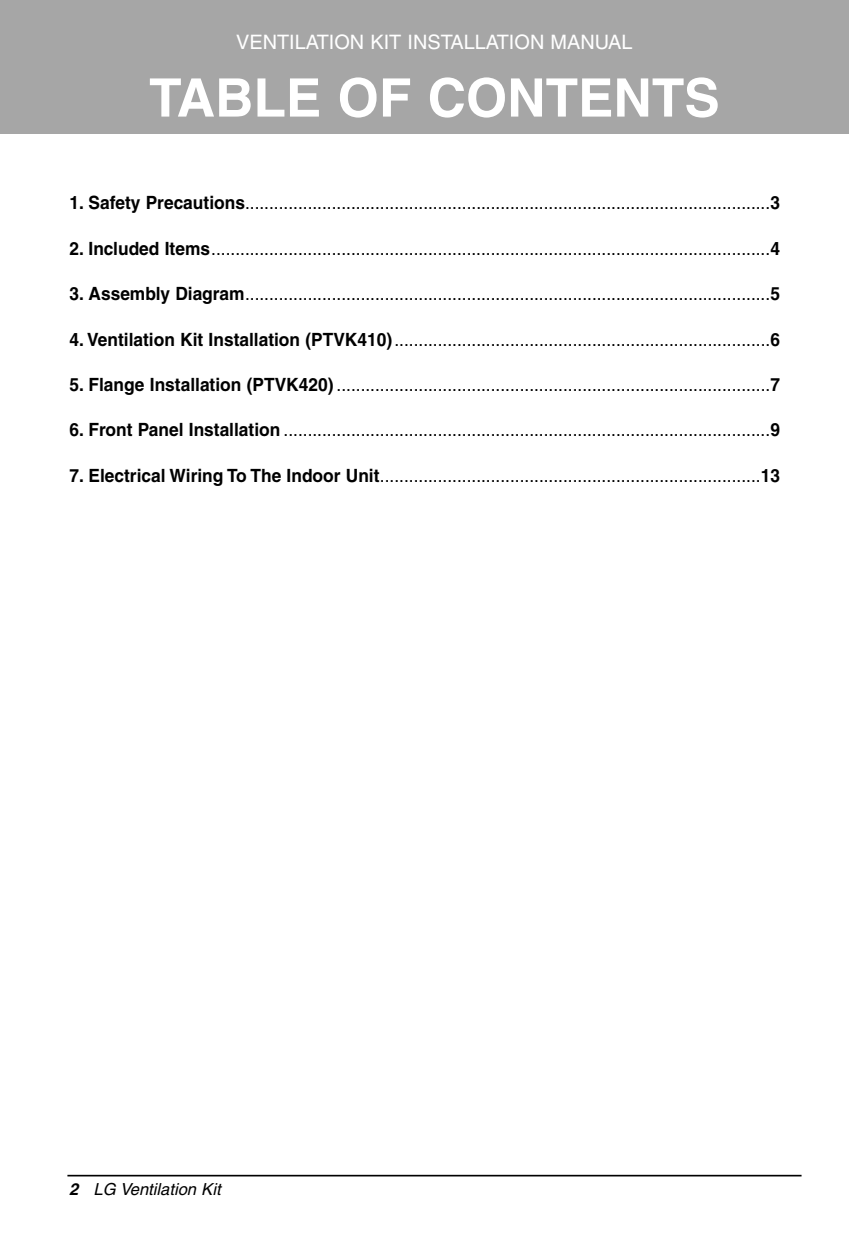
<style>
.page{position:relative;width:850px;height:1246px;background:#fff}
.page>*{position:absolute;margin:0;border:0;box-sizing:border-box;transform-origin:0 0}
.t1{font:700 53.2px "Helvetica";color:#fff}
.t2{font:20px "Helvetica";color:#fff}
.t3{font:18.2px "Helvetica";color:#000;scale:.95 1}
.t4{font:italic 16.6px "Helvetica";color:#000}
.s1{font-weight:700}
</style>
<div class="page">
<hr style="left:67px;top:1175px;width:735px;height:1px;background:#000">
<div style="left:0;top:0;width:849px;height:134px;background:#a6a6a6"></div>
<p class="t2" style="left:236px;top:34px;width:398px">VENTILATION KIT INSTALLATION MANUAL</p>
<h1 class="t1" style="left:149px;top:78px;width:572px">TABLE OF CONTENTS</h1>
<p class="t3" style="left:69px;top:196px;width:749px"><span class="s1">1. Safety Precautions</span>.............................................................................................................<span class="s1">3</span></p>
<p class="t3" style="left:69px;top:242px;width:749px"><span class="s1">2. Included Items</span>....................................................................................................................<span class="s1">4</span></p>
<p class="t3" style="left:69px;top:287px;width:749px"><span class="s1">3. Assembly Diagram</span>.............................................................................................................<span class="s1">5</span></p>
<p class="t3" style="left:69px;top:332px;width:749px"><span class="s1">4. Ventilation Kit Installation (PTVK410)</span>..............................................................................<span class="s1">6</span></p>
<p class="t3" style="left:69px;top:378px;width:749px"><span class="s1">5. Flange Installation (PTVK420)</span> ..........................................................................................<span class="s1">7</span></p>
<p class="t3" style="left:69px;top:423px;width:749px"><span class="s1">6. Front Panel Installation</span> .....................................................................................................<span class="s1">9</span></p>
<p class="t3" style="left:69px;top:469px;width:749px"><span class="s1">7. Electrical Wiring To The Indoor Unit</span>...............................................................................<span class="s1">13</span></p>
<p class="t4" style="left:69px;top:1183px;width:153px"><span class="s1">2</span> LG Ventilation Kit</p>
</div>
